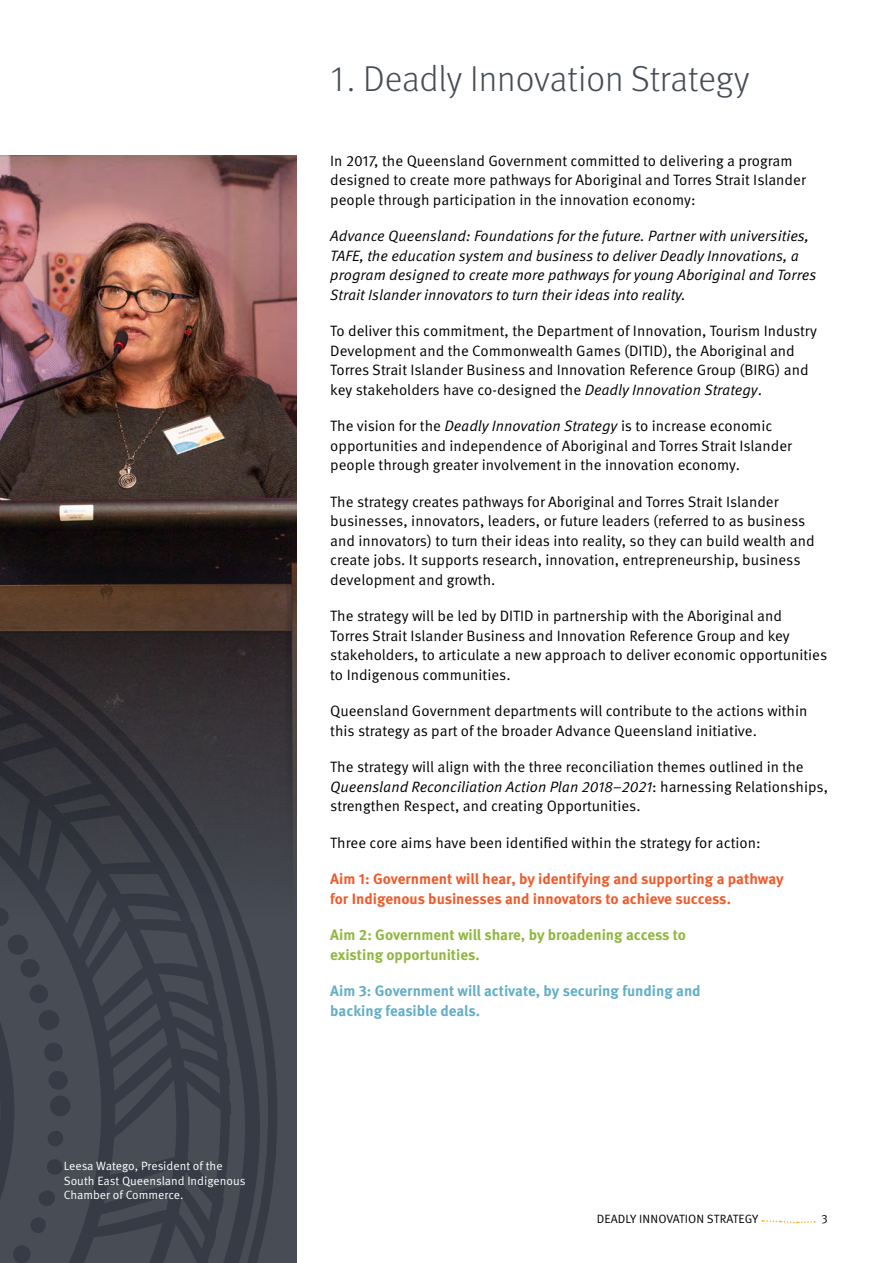
<style>
.page{position:relative;width:893px;height:1263px;background:#fff}
.page>*{position:absolute;margin:0;border:0;box-sizing:border-box;transform-origin:0 0}
.t1{font:300 36px "Meta Pro";color:#474c55}
.t2{font:15px/19.5px "Meta Pro Norm";color:#000}
.t3{font:15px/19.5px "Meta Pro Norm Ita";color:#000}
.t4{font:700 15px/19.5px "Meta Pro";color:#f15a29}
.t5{font:700 15px/19.5px "Meta Pro";color:#62aec9}
.t6{font:700 15px/19.5px "Meta Pro";color:#8fb73e}
.t7{font:12px/14.4px "Meta Pro Norm";color:#fff}
.t8{font:12px "Meta Pro Norm";letter-spacing:.01em;color:#000}
.s1{font-family:"Meta Pro Norm Ita"}
.s2{font-family:"Meta Pro Norm"}
</style>
<div class="page">
<svg style="left:762px;top:1220px;width:53px;height:4px"></svg>
<img style="left:0;top:155px;width:296px;height:795px">
<svg style="left:0;top:564px;width:277px;height:699px;background:#332f33"></svg>
<svg style="left:0;top:591px;width:261px;height:672px;background:#3b3b41"></svg>
<svg style="left:0;top:826px;width:71px;height:437px;background:#41464f"></svg>
<p class="t7" style="left:64px;top:1158px;width:183px">Leesa Watego, President of the<br>South East Queensland Indigenous<br>Chamber of Commerce.</p>
<h1 class="t1" style="left:330px;top:52px;width:421px">1. Deadly Innovation Strategy</h1>
<p class="t2" style="left:330px;top:150px;width:477px">In 2017, the Queensland Government committed to delivering a program designed to create more pathways for Aboriginal and Torres Strait Islander people through participation in the innovation economy:</p>
<p class="t3" style="left:330px;top:225px;width:488px">Advance Queensland: Foundations for the future. Partner with universities, TAFE, the education system and business to deliver Deadly Innovations, a program designed to create more pathways for young Aboriginal and Torres Strait Islander innovators to turn their ideas into reality.</p>
<p class="t2" style="left:330px;top:320px;width:488px">To deliver this commitment, the Department of Innovation, Tourism Industry Development and the Commonwealth Games (DITID), the Aboriginal and Torres Strait Islander Business and Innovation Reference Group (BIRG) and key stakeholders have co-designed the <span class="s1">Deadly Innovation Strategy</span>.</p>
<p class="t2" style="left:330px;top:415px;width:463px">The vision for the <span class="s1">Deadly Innovation Strategy</span> is to increase economic opportunities and independence of Aboriginal and Torres Strait Islander people through greater involvement in the innovation economy.</p>
<p class="t2" style="left:330px;top:491px;width:486px">The strategy creates pathways for Aboriginal and Torres Strait Islander businesses, innovators, leaders, or future leaders (referred to as business and innovators) to turn their ideas into reality, so they can build wealth and create jobs. It supports research, innovation, entrepreneurship, business development and growth.</p>
<p class="t2" style="left:330px;top:605px;width:498px">The strategy will be led by DITID in partnership with the Aboriginal and<br>Torres Strait Islander Business and Innovation Reference Group and key stakeholders, to articulate a new approach to deliver economic opportunities to Indigenous communities.</p>
<p class="t2" style="left:330px;top:700px;width:479px">Queensland Government departments will contribute to the actions within this strategy as part of the broader Advance Queensland initiative.</p>
<p class="t2" style="left:330px;top:756px;width:475px">The strategy will align with the three reconciliation themes outlined in the</p>
<p class="t3" style="left:330px;top:776px;width:499px">Queensland Reconciliation Action Plan 2018–2021<span class="s2">: harnessing Relationships,</span></p>
<p class="t2" style="left:330px;top:795px;width:312px">strengthen Respect, and creating Opportunities.</p>
<p class="t2" style="left:330px;top:832px;width:432px">Three core aims have been identified within the strategy for action:</p>
<p class="t4" style="left:330px;top:868px;width:455px">Aim 1: Government will hear, by identifying and supporting a pathway for Indigenous businesses and innovators to achieve success.</p>
<p class="t6" style="left:330px;top:924px;width:357px">Aim 2: Government will share, by broadening access to existing opportunities.</p>
<p class="t5" style="left:330px;top:980px;width:372px">Aim 3: Government will activate, by securing funding and backing feasible deals.</p>
<p class="t8" style="left:597px;top:1210px;width:163px">DEADLY INNOVATION STRATEGY</p>
<p class="t8" style="left:821px;top:1210px;width:8px">3</p>
</div>
